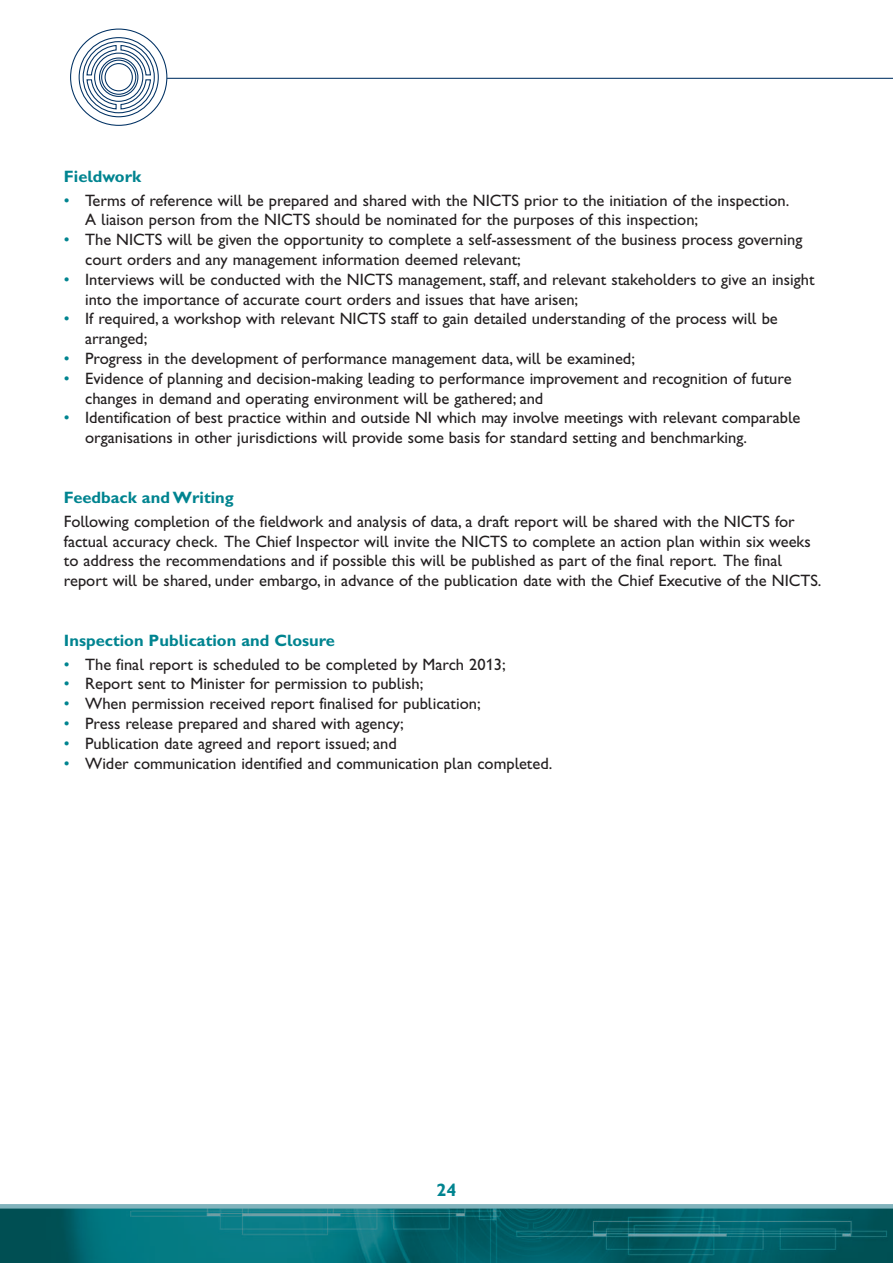
<style>
.page{position:relative;width:893px;height:1263px;background:#fff}
.page>*{position:absolute;margin:0;border:0;box-sizing:border-box;transform-origin:0 0}
.t1{font:18px "Gill Sans Hta Bold Plain";color:#008490}
.t2{font:16.5px/19.8px "Gill Sans Hta";color:#231f20}
.t3{font:16.5px "Gill Sans Hta Bold Plain";color:#008490}
.s1{color:#008490}
</style>
<div class="page">
<img style="left:0;top:1208px;width:893px;height:55px">
<hr style="left:0;top:1204px;width:893px;height:4px;background:#81b3bc">
<hr style="left:167px;top:78px;width:726px;height:1px;background:#003163">
<div style="left:83px;top:41px;width:72px;height:72px;border:1px solid #003163;border-radius:50%"></div>
<div style="left:79px;top:37px;width:80px;height:80px;border:1px solid #003163;border-radius:50%"></div>
<svg style="left:86px;top:44px;width:66px;height:66px"></svg>
<p class="t3" style="left:64px;top:170px;width:79px">Fieldwork</p>
<p class="t2" style="left:85px;top:192px;width:706px;text-indent:-21px"><span class="s1">•</span> Terms of reference will be prepared and shared with the NICTS prior to the initiation of the inspection.<br>A liaison person from the NICTS should be nominated for the purposes of this inspection;</p>
<p class="t2" style="left:85px;top:231px;width:719px;text-indent:-21px"><span class="s1">•</span> The NICTS will be given the opportunity to complete a self-assessment of the business process governing court orders and any management information deemed relevant;</p>
<p class="t2" style="left:85px;top:271px;width:731px;text-indent:-21px"><span class="s1">•</span> Interviews will be conducted with the NICTS management, staff, and relevant stakeholders to give an insight into the importance of accurate court orders and issues that have arisen;</p>
<p class="t2" style="left:85px;top:311px;width:694px;text-indent:-21px"><span class="s1">•</span> If required, a workshop with relevant NICTS staff to gain detailed understanding of the process will be arranged;</p>
<p class="t2" style="left:64px;top:350px;width:573px"><span class="s1">•</span> Progress in the development of performance management data, will be examined;</p>
<p class="t2" style="left:85px;top:370px;width:708px;text-indent:-21px"><span class="s1">•</span> Evidence of planning and decision-making leading to performance improvement and recognition of future changes in demand and operating environment will be gathered; and</p>
<p class="t2" style="left:85px;top:410px;width:717px;text-indent:-21px"><span class="s1">•</span> Identification of best practice within and outside NI which may involve meetings with relevant comparable organisations in other jurisdictions will provide some basis for standard setting and benchmarking.</p>
<p class="t3" style="left:64px;top:491px;width:171px">Feedback and Writing</p>
<p class="t2" style="left:64px;top:513px;width:759px">Following completion of the fieldwork and analysis of data, a draft report will be shared with the NICTS for factual accuracy check. The Chief Inspector will invite the NICTS to complete an action plan within six weeks to address the recommendations and if possible this will be published as part of the final report. The final report will be shared, under embargo, in advance of the publication date with the Chief Executive of the NICTS.</p>
<p class="t3" style="left:64px;top:634px;width:273px">Inspection Publication and Closure</p>
<p class="t2" style="left:64px;top:656px;width:443px"><span class="s1">•</span> The final report is scheduled to be completed by March 2013;</p>
<p class="t2" style="left:64px;top:675px;width:361px"><span class="s1">•</span> Report sent to Minister for permission to publish;</p>
<p class="t2" style="left:64px;top:695px;width:418px"><span class="s1">•</span> When permission received report finalised for publication;</p>
<p class="t2" style="left:64px;top:715px;width:341px"><span class="s1">•</span> Press release prepared and shared with agency;</p>
<p class="t2" style="left:64px;top:735px;width:334px"><span class="s1">•</span> Publication date agreed and report issued; and</p>
<p class="t2" style="left:64px;top:755px;width:490px"><span class="s1">•</span> Wider communication identified and communication plan completed.</p>
<p class="t1" style="left:437px;top:1184px;width:21px">24</p>
</div>
